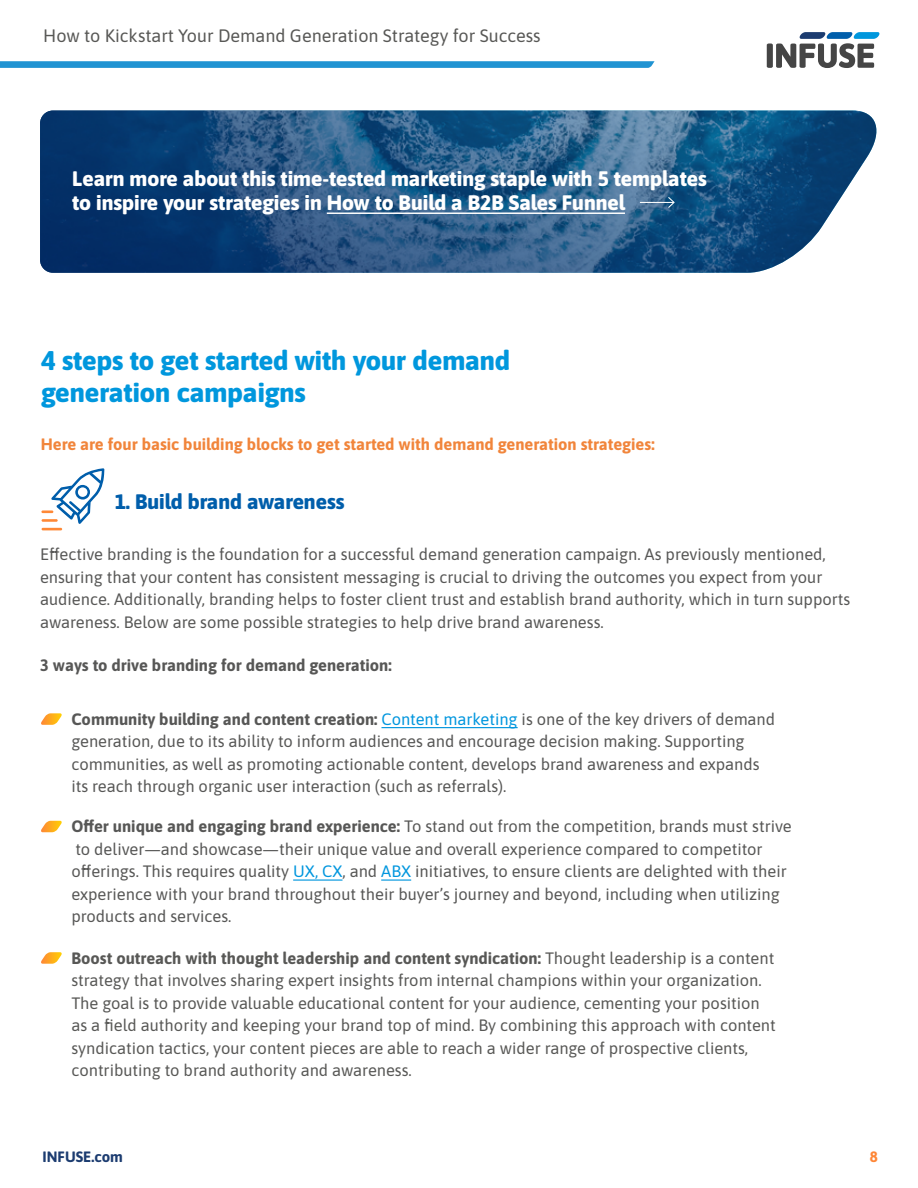
<style>
.page{position:relative;width:918px;height:1188px;background:#fff}
.page>*{position:absolute;margin:0;border:0;box-sizing:border-box;transform-origin:0 0}
.t1{font:800 27px/31.5px "Asap";color:#0097dd}
.t2{font:800 21px/24px "Asap";color:#fff}
.t3{font:800 21px "Asap";color:#005eab}
.t4{font:18px "Asap";color:#585856}
.t5{font:16.5px/22.5px "Asap";color:#575756}
.t6{font:16.5px/22.5px "Asap";color:#585856}
.t7{font:700 16.5px "Asap";color:#f1853b}
.t8{font:700 16.5px "Asap";color:#575756}
.t9{font:700 15px "Asap";color:#1c3c70}
.t10{font:700 15px "Asap";color:#fe8636}
.s1{font-weight:700}
.s2{color:#0096de}
</style>
<div class="page">
<svg style="left:0;top:61px;width:655px;height:7px"></svg>
<img style="left:40px;top:111px;width:837px;height:162px">
<hr style="left:327px;top:213px;width:298px;height:1px;background:#fff">
<hr style="left:640px;top:202px;width:34px;height:1px;background:#fff">
<svg style="left:667px;top:196px;width:9px;height:13px"></svg>
<svg style="left:41px;top:468px;width:63px;height:56px"></svg>
<hr style="left:42px;top:519px;width:16px;height:3px;background:#fe8836">
<hr style="left:42px;top:528px;width:20px;height:2px;background:#fe8836">
<hr style="left:381px;top:727px;width:137px;height:1px;background:#0096de">
<hr style="left:293px;top:879px;width:50px;height:2px;background:#0096de">
<hr style="left:381px;top:879px;width:30px;height:2px;background:#0096de">
<svg style="left:41px;top:713px;width:21px;height:12px"></svg>
<svg style="left:41px;top:821px;width:21px;height:11px"></svg>
<svg style="left:41px;top:952px;width:21px;height:12px"></svg>
<svg style="left:767px;top:32px;width:113px;height:36px"></svg>
<p class="t4" style="left:43px;top:23px;width:499px">How to Kickstart Your Demand Generation Strategy for Success</p>
<p class="t2" style="left:72px;top:165px;width:636px">Learn more about this time-tested marketing staple with 5 templates to inspire your strategies in How to Build a B2B Sales Funnel</p>
<h1 class="t1" style="left:41px;top:344px;width:471px">4 steps to get started with your demand generation campaigns</h1>
<p class="t7" style="left:41px;top:432px;width:615px">Here are four basic building blocks to get started with demand generation strategies:</p>
<p class="t3" style="left:115px;top:487px;width:231px">1. Build brand awareness</p>
<p class="t5" style="left:40px;top:542px;width:812px">Effective branding is the foundation for a successful demand generation campaign. As previously mentioned, ensuring that your content has consistent messaging is crucial to driving the outcomes you expect from your audience. Additionally, branding helps to foster client trust and establish brand authority, which in turn supports awareness. Below are some possible strategies to help drive brand awareness.</p>
<p class="t8" style="left:40px;top:654px;width:353px">3 ways to drive branding for demand generation:</p>
<p class="t5" style="left:71px;top:707px;width:705px"><span class="s1">Community building and content creation:</span> <span class="s2">Content marketing</span> is one of the key drivers of demand generation, due to its ability to inform audiences and encourage decision making. Supporting communities, as well as promoting actionable content, develops brand awareness and expands its reach through organic user interaction (such as referrals).</p>
<p class="t5" style="left:71px;top:814px;width:722px"><span class="s1">Offer unique and engaging brand experience:</span> To stand out from the competition, brands must strive to deliver—and showcase—their unique value and overall experience compared to competitor offerings. This requires quality <span class="s2">UX, CX</span>, and <span class="s2">ABX</span> initiatives, to ensure clients are delighted with their experience with your brand throughout their buyer’s journey and beyond, including when utilizing products and services.</p>
<p class="t6" style="left:71px;top:946px;width:706px"><span class="s1">Boost outreach with thought leadership and content syndication:</span> Thought leadership is a content strategy that involves sharing expert insights from internal champions within your organization.<br>The goal is to provide valuable educational content for your audience, cementing your position as a field authority and keeping your brand top of mind. By combining this approach with content syndication tactics, your content pieces are able to reach a wider range of prospective clients, contributing to brand authority and awareness.</p>
<p class="t9" style="left:43px;top:1146px;width:82px">INFUSE.com</p>
<p class="t10" style="left:870px;top:1146px;width:10px">8</p>
</div>
